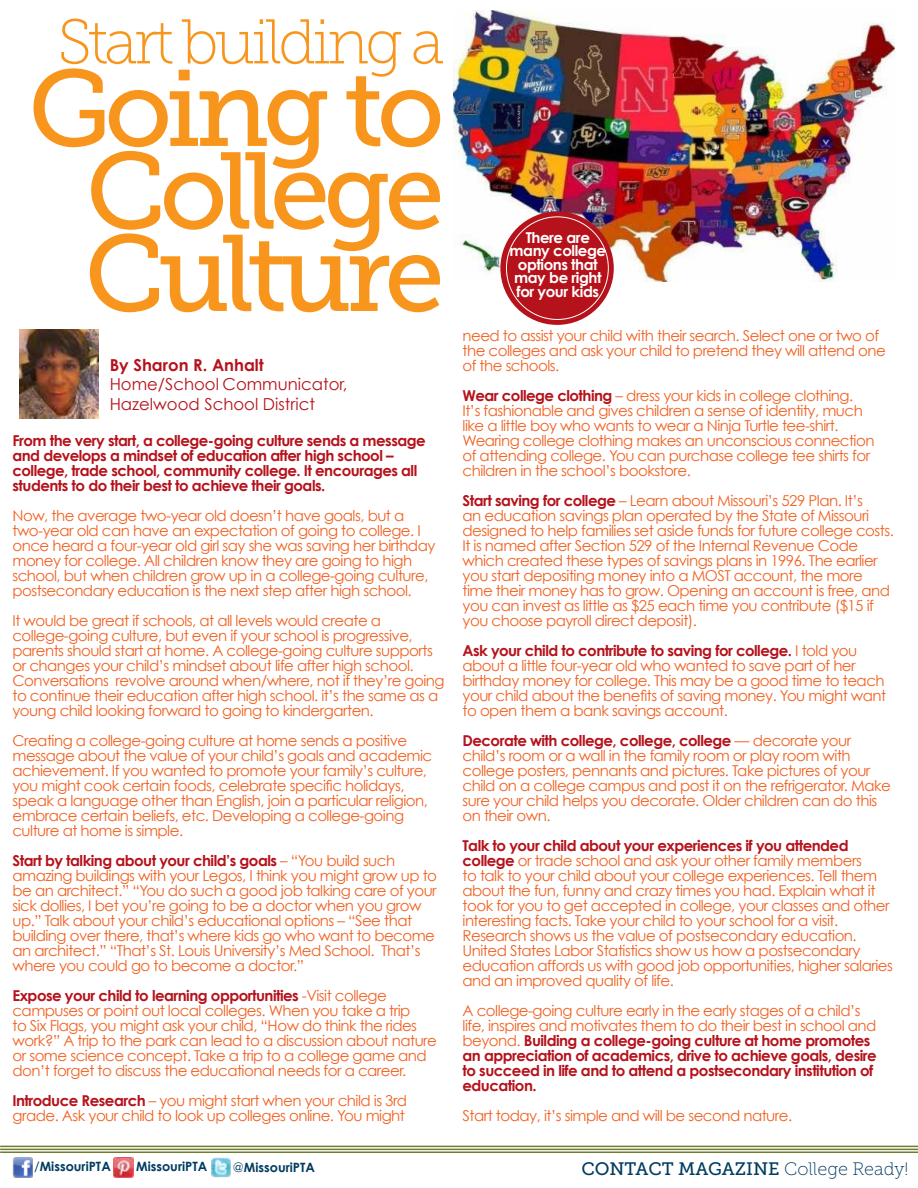
<style>
.page{position:relative;width:918px;height:1188px;background:#fff}
.page>*{position:absolute;margin:0;border:0;box-sizing:border-box;transform-origin:0 0}
.t1{font:108px/82.5px "Museo Slab 500";letter-spacing:-.06em;color:#f8951d;text-align:center}
.t2{font:63px "Museo Slab 100";letter-spacing:-.06em;color:#f8951d}
.t3{font:18px "Museo Slab 500";color:#003c60}
.t4{font:16.5px/19.8px "Century Gothic";color:#b5121b}
.t5{font:700 16.5px "Century Gothic";color:#b5121b}
.t6{font:15px/15px "Century Gothic";letter-spacing:-.035em;color:#f16122}
.t7{font:700 15px/15px "Century Gothic";letter-spacing:-.035em;color:#b5121b}
.t8{font:700 15px/13.5px "Century Gothic";letter-spacing:-.03em;color:#fff;text-align:center}
.t9{font:700 12.9px "Century Gothic";color:#003c60}
.s1{font-weight:700;color:#b5121b}
.s2{font-weight:400}
.s3{font-weight:400;color:#f16122}
.s4{font-family:"Museo Slab 100"}
</style>
<div class="page">
<img style="left:454px;top:11px;width:441px;height:271px">
<hr style="left:0;top:1149px;width:918px;height:1px;background:#6c7e2c">
<hr style="left:0;top:1151px;width:918px;height:2px;background:#6c7e2c">
<hr style="left:0;top:1146px;width:918px;height:1px;background:#6c7e2c">
<img style="left:12px;top:1157px;width:21px;height:21px">
<img style="left:210px;top:1158px;width:21px;height:20px">
<img style="left:114px;top:1158px;width:19px;height:19px">
<svg style="left:500px;top:212px;width:114px;height:113px;background:#be3138"></svg>
<div style="left:506px;top:217px;width:102px;height:102px;background:#b5121b;border-radius:50%"></div>
<img style="left:20px;top:329px;width:79px;height:90px">
<h2 class="t2" style="left:57px;top:8px;width:389px">Start building a</h2>
<h1 class="t1" style="left:28px;top:68px;width:418px">Going to<br>College<br>Culture</h1>
<p class="t5" style="left:110px;top:354px;width:156px">By Sharon R. Anhalt</p>
<p class="t4" style="left:110px;top:374px;width:239px">Home/School Communicator,<br>Hazelwood School District</p>
<p class="t7" style="left:12px;top:432px;width:415px">From the very start, a college-going culture sends a message and develops a mindset of education after high school – college, trade school, community college. It encourages all students to do their best to achieve their goals.</p>
<p class="t6" style="left:12px;top:508px;width:425px">Now, the average two-year old doesn’t have goals, but a two-year old can have an expectation of going to college. I once heard a four-year old girl say she was saving her birthday money for college. All children know they are going to high school, but when children grow up in a college-going culture, postsecondary education is the next step after high school.</p>
<p class="t6" style="left:12px;top:613px;width:434px">It would be great if schools, at all levels would create a college-going culture, but even if your school is progressive, parents should start at home. A college-going culture supports or changes your child’s mindset about life after high school.<br>Conversations revolve around when/where, not if they’re going to continue their education after high school. it’s the same as a young child looking forward to going to kindergarten.</p>
<p class="t6" style="left:12px;top:733px;width:421px">Creating a college-going culture at home sends a positive message about the value of your child’s goals and academic achievement. If you wanted to promote your family’s culture, you might cook certain foods, celebrate specific holidays, speak a language other than English, join a particular religion, embrace certain beliefs, etc. Developing a college-going culture at home is simple.</p>
<p class="t6" style="left:12px;top:853px;width:426px"><span class="s1">Start by talking about your child’s goals</span> – “You build such amazing buildings with your Legos, I think you might grow up to be an architect.” “You do such a good job talking care of your sick dollies, I bet you’re going to be a doctor when you grow up.” Talk about your child’s educational options – “See that building over there, that’s where kids go who want to become an architect.” “That’s St. Louis University’s Med School. That’s where you could go to become a doctor.”</p>
<p class="t6" style="left:12px;top:988px;width:426px"><span class="s1">Expose your child to learning opportunities</span> -Visit college campuses or point out local colleges. When you take a trip<br>to Six Flags, you might ask your child, “How do think the rides work?” A trip to the park can lead to a discussion about nature or some science concept. Take a trip to a college game and don’t forget to discuss the educational needs for a career.</p>
<p class="t6" style="left:12px;top:1093px;width:396px"><span class="s1">Introduce Research</span> – you might start when your child is 3rd grade. Ask your child to look up colleges online. You might</p>
<p class="t9" style="left:34px;top:1159px;width:78px"><span class="s2">/</span>MissouriPTA</p>
<p class="t9" style="left:136px;top:1158px;width:72px">MissouriPTA</p>
<p class="t9" style="left:233px;top:1159px;width:84px"><span class="s2">@</span>MissouriPTA</p>
<p class="t8" style="left:510px;top:230px;width:98px">There are many college options that may be right for your kids</p>
<p class="t6" style="left:463px;top:328px;width:425px">need to assist your child with their search. Select one or two of the colleges and ask your child to pretend they will attend one of the schools.</p>
<p class="t6" style="left:463px;top:388px;width:414px"><span class="s1">Wear college clothing</span> – dress your kids in college clothing.<br>It’s fashionable and gives children a sense of identity, much like a little boy who wants to wear a Ninja Turtle tee-shirt.<br>Wearing college clothing makes an unconscious connection of attending college. You can purchase college tee shirts for children in the school’s bookstore.</p>
<p class="t6" style="left:463px;top:493px;width:433px"><span class="s1">Start saving for college</span> – Learn about Missouri’s 529 Plan. It’s<br>an education savings plan operated by the State of Missouri designed to help families set aside funds for future college costs.<br>It is named after Section 529 of the Internal Revenue Code which created these types of savings plans in 1996. The earlier you start depositing money into a MOST account, the more time their money has to grow. Opening an account is free, and you can invest as little as $25 each time you contribute ($15 if you choose payroll direct deposit).</p>
<p class="t6" style="left:463px;top:643px;width:425px"><span class="s1">Ask your child to contribute to saving for college.</span> I told you about a little four-year old who wanted to save part of her birthday money for college. This may be a good time to teach your child about the benefits of saving money. You might want to open them a bank savings account.</p>
<p class="t6" style="left:463px;top:733px;width:430px"><span class="s1">Decorate with college, college, college</span> — decorate your child’s room or a wall in the family room or play room with college posters, pennants and pictures. Take pictures of your child on a college campus and post it on the refrigerator. Make sure your child helps you decorate. Older children can do this on their own.</p>
<p class="t6" style="left:463px;top:838px;width:432px"><span class="s1">Talk to your child about your experiences if you attended college</span> or trade school and ask your other family members<br>to talk to your child about your college experiences. Tell them about the fun, funny and crazy times you had. Explain what it took for you to get accepted in college, your classes and other interesting facts. Take your child to your school for a visit.<br>Research shows us the value of postsecondary education.<br>United States Labor Statistics show us how a postsecondary education affords us with good job opportunities, higher salaries and an improved quality of life.</p>
<p class="t7" style="left:463px;top:1002px;width:416px"><span class="s3">A college-going culture early in the early stages of a child’s life, inspires and motivates them to do their best in school and beyond.</span> Building a college-going culture at home promotes an appreciation of academics, drive to achieve goals, desire to succeed in life and to attend a postsecondary institution of education.</p>
<p class="t6" style="left:463px;top:1108px;width:331px">Start today, it’s simple and will be second nature.</p>
<p class="t3" style="left:581px;top:1159px;width:329px">CONTACT MAGAZINE <span class="s4">College Ready!</span></p>
</div>
